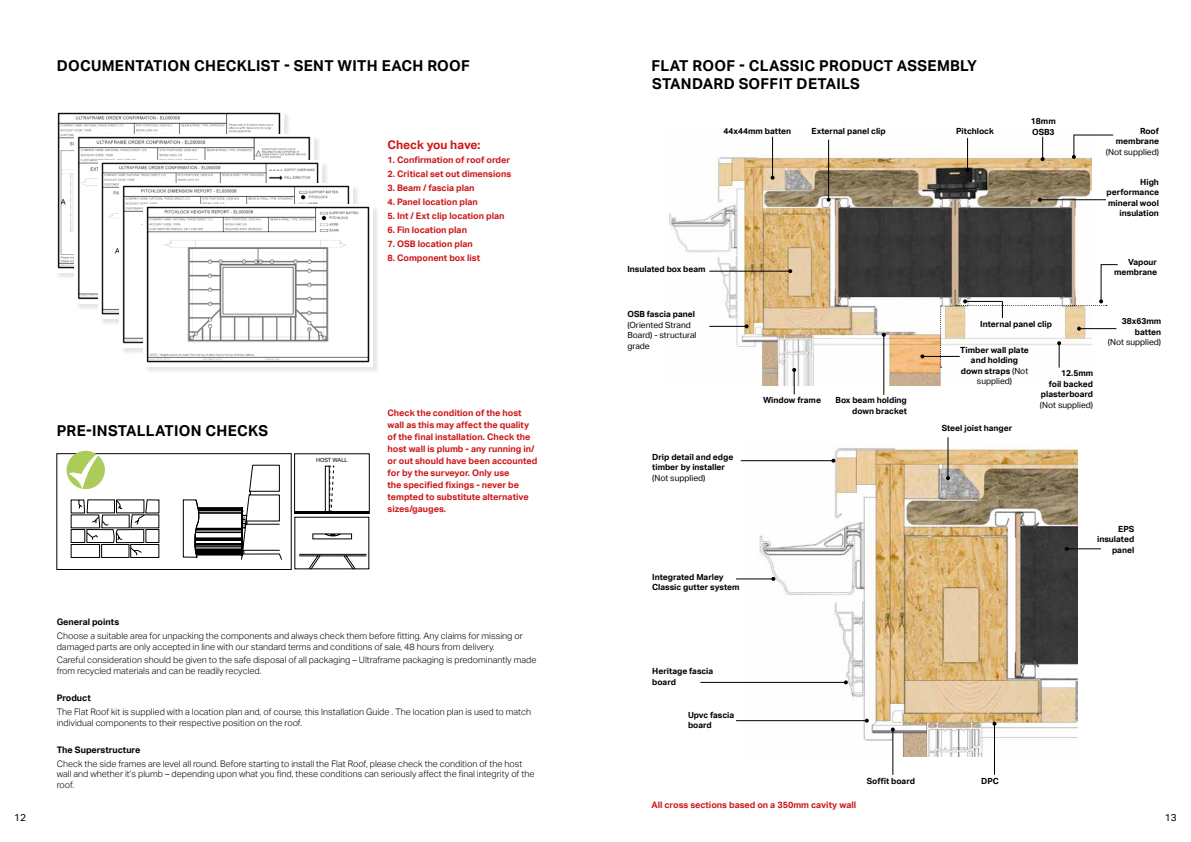
<style>
.page{position:relative;width:1191px;height:842px;background:#fff}
.page>*{position:absolute;margin:0;border:0;box-sizing:border-box;transform-origin:0 0}
.t1{font:700 15px "Aktiv Grotesk";letter-spacing:.02em;color:#000}
.t2{font:700 12px "Aktiv Grotesk";color:#cd1719}
.t3{font:10px "Aktiv Grotesk";color:#000}
.t4{font:300 9px/10.8px "Aktiv Grotesk";color:#000}
.t5{font:700 9px/12px "Aktiv Grotesk";color:#cd1719}
.t6{font:700 9px "Aktiv Grotesk";color:#000}
.t7{font:700 8.5px/10.6px "Aktiv Grotesk";color:#000;text-align:right}
.t8{font:8.5px/10.6px "Aktiv Grotesk";color:#000}
.t9{font:5.7px "Aktiv Grotesk";color:#000}
.s1{font-weight:400}
</style>
<div class="page">
<img style="left:669px;top:134px;width:422px;height:252px">
<svg style="left:183px;top:465px;width:99px;height:95px"></svg>
<div style="left:71px;top:544px;width:29px;height:14px;border:1px solid #000"></div>
<div style="left:101px;top:544px;width:28px;height:14px;border:1px solid #000"></div>
<div style="left:130px;top:544px;width:29px;height:14px;border:1px solid #000"></div>
<svg style="left:71px;top:499px;width:88px;height:57px"></svg>
<div style="left:57px;top:454px;width:234px;height:116px;border:1px solid #000"></div>
<svg style="left:67px;top:451px;width:38px;height:38px"></svg>
<svg style="left:294px;top:513px;width:76px;height:57px"></svg>
<div style="left:294px;top:453px;width:75px;height:61px;border:1px solid #000"></div>
<hr style="left:294px;top:511px;width:75px;height:2px;background:#000">
<div style="left:325px;top:466px;width:4px;height:46px;border:1px solid #000"></div>
<svg style="left:329px;top:466px;width:5px;height:45px"></svg>
<div style="left:296px;top:519px;width:71px;height:33px;background:#fff"></div>
<svg style="left:298px;top:533px;width:69px;height:37px"></svg>
<img style="left:742px;top:442px;width:335px;height:315px">
<svg style="left:940px;top:305px;width:1px;height:63px"></svg>
<hr style="left:740px;top:460px;width:93px;height:1px;background:#000">
<svg style="left:831px;top:459px;width:4px;height:4px"></svg>
<hr style="left:736px;top:578px;width:37px;height:1px;background:#000">
<svg style="left:771px;top:577px;width:4px;height:4px"></svg>
<hr style="left:700px;top:682px;width:146px;height:1px;background:#000">
<svg style="left:844px;top:680px;width:4px;height:4px"></svg>
<hr style="left:736px;top:720px;width:131px;height:1px;background:#000">
<svg style="left:865px;top:719px;width:4px;height:4px"></svg>
<hr style="left:892px;top:729px;width:1px;height:46px;background:#000">
<svg style="left:891px;top:727px;width:4px;height:4px"></svg>
<hr style="left:947px;top:437px;width:1px;height:41px;background:#000">
<svg style="left:946px;top:476px;width:4px;height:4px"></svg>
<hr style="left:967px;top:138px;width:1px;height:32px;background:#000">
<svg style="left:965px;top:168px;width:4px;height:4px"></svg>
<svg style="left:1040px;top:137px;width:4px;height:24px"></svg>
<hr style="left:828px;top:140px;width:1px;height:60px;background:#000">
<svg style="left:826px;top:198px;width:4px;height:4px"></svg>
<hr style="left:772px;top:137px;width:1px;height:41px;background:#000">
<svg style="left:770px;top:176px;width:4px;height:4px"></svg>
<hr style="left:709px;top:271px;width:81px;height:1px;background:#000">
<svg style="left:788px;top:269px;width:4px;height:4px"></svg>
<hr style="left:709px;top:326px;width:37px;height:1px;background:#000">
<svg style="left:744px;top:324px;width:4px;height:4px"></svg>
<svg style="left:792px;top:368px;width:4px;height:26px"></svg>
<hr style="left:922px;top:356px;width:37px;height:1px;background:#000">
<svg style="left:920px;top:354px;width:4px;height:4px"></svg>
<svg style="left:1057px;top:341px;width:4px;height:27px"></svg>
<hr style="left:1079px;top:328px;width:37px;height:1px;background:#000">
<svg style="left:1077px;top:327px;width:4px;height:4px"></svg>
<hr style="left:1100px;top:264px;width:1px;height:37px;background:#000">
<svg style="left:956px;top:299px;width:151px;height:19px"></svg>
<svg style="left:1101px;top:264px;width:16px;height:1px"></svg>
<svg style="left:1071px;top:135px;width:4px;height:24px"></svg>
<hr style="left:1073px;top:135px;width:40px;height:1px;background:#000">
<hr style="left:1039px;top:199px;width:67px;height:1px;background:#000">
<svg style="left:1037px;top:198px;width:4px;height:4px"></svg>
<hr style="left:1066px;top:548px;width:35px;height:1px;background:#000">
<svg style="left:1064px;top:547px;width:4px;height:4px"></svg>
<hr style="left:883px;top:335px;width:1px;height:60px;background:#000">
<svg style="left:881px;top:333px;width:4px;height:4px"></svg>
<hr style="left:994px;top:724px;width:1px;height:51px;background:#000">
<svg style="left:992px;top:722px;width:4px;height:4px"></svg>
<img style="left:57px;top:112px;width:224px;height:157px">
<img style="left:74px;top:135px;width:237px;height:165px">
<img style="left:98px;top:161px;width:221px;height:154px">
<img style="left:120px;top:183px;width:230px;height:161px">
<div style="left:145px;top:206px;width:235px;height:168px;background:#000;opacity:.1"></div>
<img style="left:143px;top:204px;width:229px;height:162px">
<h1 class="t1" style="left:57px;top:57px;width:415px">DOCUMENTATION CHECKLIST - SENT WITH EACH ROOF</h1>
<h2 class="t2" style="left:387px;top:137px;width:94px">Check you have:</h2>
<p class="t5" style="left:387px;top:154px;width:124px">1. Confirmation of roof order</p>
<p class="t5" style="left:387px;top:168px;width:125px">2. Critical set out dimensions</p>
<p class="t5" style="left:387px;top:182px;width:89px">3. Beam / fascia plan</p>
<p class="t5" style="left:387px;top:196px;width:92px">4. Panel location plan</p>
<p class="t5" style="left:387px;top:210px;width:119px">5. Int / Ext clip location plan</p>
<p class="t5" style="left:387px;top:224px;width:81px">6. Fin location plan</p>
<p class="t5" style="left:387px;top:238px;width:87px">7. OSB location plan</p>
<p class="t5" style="left:387px;top:252px;width:94px">8. Component box list</p>
<h1 class="t1" style="left:57px;top:422px;width:213px">PRE-INSTALLATION CHECKS</h1>
<p class="t9" style="left:316px;top:456px;width:33px">HOST WALL</p>
<p class="t5" style="left:387px;top:407px;width:151px">Check the condition of the host wall as this may affect the quality of the final installation. Check the host wall is plumb - any running in/ or out should have been accounted for by the surveyor. Only use<br>the specified fixings - never be tempted to substitute alternative sizes/gauges.</p>
<p class="t6" style="left:57px;top:617px;width:64px">General points</p>
<p class="t4" style="left:57px;top:630px;width:467px">Choose a suitable area for unpacking the components and always check them before fitting. Any claims for missing or damaged parts are only accepted in line with our standard terms and conditions of sale, 48 hours from delivery.</p>
<p class="t4" style="left:57px;top:655px;width:481px">Careful consideration should be given to the safe disposal of all packaging – Ultraframe packaging is predominantly made from recycled materials and can be readily recycled.</p>
<p class="t6" style="left:57px;top:693px;width:36px">Product</p>
<p class="t4" style="left:57px;top:706px;width:476px">The Flat Roof kit is supplied with a location plan and, of course, this Installation Guide . The location plan is used to match individual components to their respective position on the roof.</p>
<p class="t6" style="left:57px;top:744px;width:85px">The Superstructure</p>
<p class="t4" style="left:57px;top:758px;width:479px">Check the side frames are level all round. Before starting to install the Flat Roof, please check the condition of the host wall and whether it’s plumb – depending upon what you find, these conditions can seriously affect the final integrity of the roof.</p>
<h1 class="t1" style="left:651px;top:57px;width:327px">FLAT ROOF - CLASSIC PRODUCT ASSEMBLY</h1>
<h1 class="t1" style="left:652px;top:75px;width:209px">STANDARD SOFFIT DETAILS</h1>
<p class="t7" style="left:723px;top:125px;width:69px">44x44mm batten</p>
<p class="t7" style="left:956px;top:125px;width:39px">Pitchlock</p>
<p class="t7" style="left:811px;top:125px;width:76px">External panel clip</p>
<p class="t7" style="left:1031px;top:116px;width:26px;text-align:left">18mm<br>OSB3</p>
<p class="t7" style="left:1115px;top:125px;width:45px">Roof membrane</p>
<p class="t8" style="left:1106px;top:147px;width:55px">(Not supplied)</p>
<p class="t7" style="left:1106px;top:176px;width:54px">High performance mineral wool insulation</p>
<p class="t7" style="left:627px;top:263px;width:80px">Insulated box beam</p>
<p class="t7" style="left:627px;top:309px;width:69px">OSB fascia panel</p>
<p class="t8" style="left:627px;top:319px;width:71px">(Oriented Strand<br>Board) - structural grade</p>
<p class="t7" style="left:652px;top:451px;width:83px;text-align:left">Drip detail and edge timber by installer</p>
<p class="t8" style="left:652px;top:472px;width:55px">(Not supplied)</p>
<p class="t7" style="left:763px;top:395px;width:59px">Window frame</p>
<p class="t7" style="left:835px;top:395px;width:73px">Box beam holding down bracket</p>
<p class="t7" style="left:1114px;top:256px;width:45px">Vapour membrane</p>
<p class="t7" style="left:980px;top:319px;width:73px">Internal panel clip</p>
<p class="t7" style="left:960px;top:344px;width:70px;text-align:center">Timber wall plate and holding down straps <span class="s1">(Not supplied)</span></p>
<p class="t7" style="left:941px;top:423px;width:72px">Steel joist hanger</p>
<p class="t7" style="left:1041px;top:368px;width:54px">12.5mm<br>foil backed plasterboard</p>
<p class="t8" style="left:1040px;top:400px;width:55px">(Not supplied)</p>
<p class="t7" style="left:1121px;top:316px;width:41px">38x63mm batten</p>
<p class="t8" style="left:1108px;top:337px;width:55px">(Not supplied)</p>
<p class="t7" style="left:652px;top:572px;width:89px;line-height:9.5px;text-align:left">Integrated Marley<br>Classic gutter system</p>
<p class="t7" style="left:652px;top:666px;width:63px;text-align:left">Heritage fascia board</p>
<p class="t7" style="left:688px;top:709px;width:48px;text-align:left">Upvc fascia board</p>
<p class="t5" style="left:651px;top:799px;width:206px">All cross sections based on a 350mm cavity wall</p>
<p class="t7" style="left:866px;top:775px;width:50px">Soffit board</p>
<p class="t7" style="left:981px;top:775px;width:19px">DPC</p>
<p class="t7" style="left:1097px;top:523px;width:39px">EPS insulated panel</p>
<p class="t3" style="left:14px;top:811px;width:13px">12</p>
<p class="t3" style="left:1165px;top:811px;width:13px">13</p>
</div>
